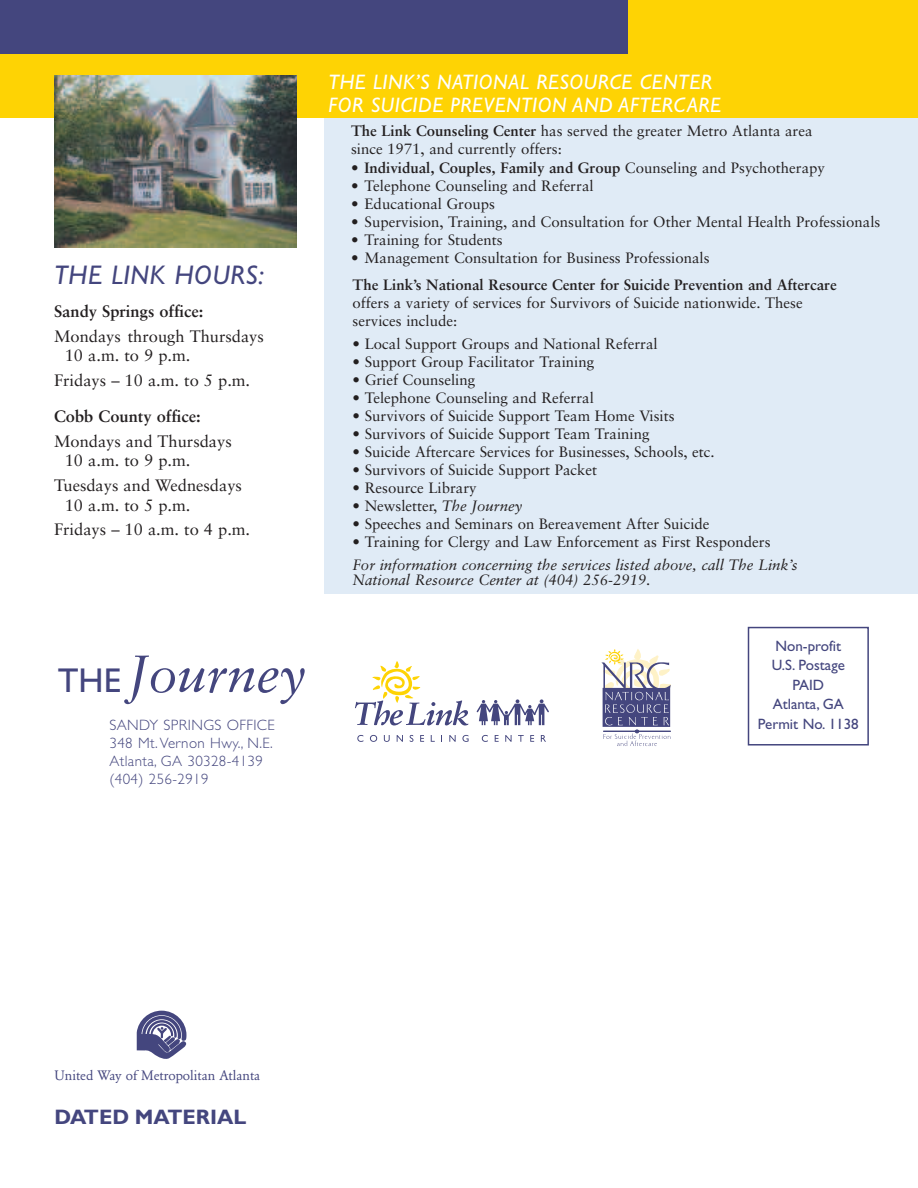
<style>
.page{position:relative;width:918px;height:1188px;background:#fff}
.page>*{position:absolute;margin:0;border:0;box-sizing:border-box;transform-origin:0 0}
.t1{font:italic 52.5px "Sabon";color:#44467e}
.t2{font:italic 27px "Gill Sans";letter-spacing:.025em;color:#44467e}
.t3{font:italic 21px/22.5px "Gill Sans";letter-spacing:.025em;color:#fff}
.t4{font:700 21px "Gill Sans";color:#44467e}
.t5{font:16.5px/19.5px "Sabon";color:#231f20}
.t6{font:700 16.5px "Sabon";color:#231f20}
.t7{font:15px/18px "Sabon";color:#231f20}
.t8{font:700 15px "Sabon";color:#231f20}
.t9{font:italic 15px/15px "Sabon";color:#231f20}
.t10{font:300 15px/18px "Gill Sans";letter-spacing:.025em;color:#44467e}
.t11{font:15px/19.5px "Gill Sans";color:#44467e;text-align:center}
.t12{font:13.5px "Garamond BE";color:#44467e}
.s1{font-family:"Gill Sans";font-style:normal;font-size:34.5px}
.s2{font-weight:700}
.s3{font-weight:400}
.s4{font-style:italic}
</style>
<div class="page">
<div style="left:324px;top:11px;width:594px;height:583px;background:#e0ebf6"></div>
<div style="left:0;top:0;width:918px;height:118px;background:#fed304"></div>
<div style="left:0;top:0;width:628px;height:54px;background:#44467e"></div>
<img style="left:54px;top:75px;width:243px;height:172px">
<svg style="left:602px;top:649px;width:69px;height:97px"></svg>
<svg style="left:477px;top:699px;width:71px;height:26px"></svg>
<svg style="left:357px;top:735px;width:6px;height:7px"></svg>
<svg style="left:370px;top:735px;width:7px;height:7px"></svg>
<svg style="left:384px;top:735px;width:6px;height:7px"></svg>
<svg style="left:397px;top:735px;width:6px;height:7px"></svg>
<svg style="left:410px;top:735px;width:3px;height:7px"></svg>
<svg style="left:420px;top:735px;width:4px;height:7px"></svg>
<svg style="left:431px;top:735px;width:4px;height:7px"></svg>
<svg style="left:449px;top:735px;width:7px;height:7px"></svg>
<svg style="left:462px;top:735px;width:7px;height:7px"></svg>
<svg style="left:482px;top:735px;width:6px;height:7px"></svg>
<svg style="left:495px;top:735px;width:4px;height:7px"></svg>
<svg style="left:505px;top:735px;width:7px;height:7px"></svg>
<svg style="left:518px;top:735px;width:6px;height:7px"></svg>
<svg style="left:530px;top:735px;width:4px;height:7px"></svg>
<svg style="left:541px;top:735px;width:5px;height:7px"></svg>
<svg style="left:355px;top:661px;width:113px;height:64px"></svg>
<svg style="left:137px;top:1011px;width:49px;height:48px"></svg>
<div style="left:748px;top:627px;width:121px;height:119px;border:2px solid #44467e"></div>
<h2 class="t2" style="left:54px;top:265px;width:212px">THE LINK HOURS:</h2>
<p class="t6" style="left:54px;top:304px;width:151px">Sandy Springs office:</p>
<p class="t5" style="left:65px;top:328px;width:201px;text-indent:-11px">Mondays through Thursdays<br>10 a.m. to 9 p.m.</p>
<p class="t5" style="left:54px;top:372px;width:198px">Fridays – 10 a.m. to 5 p.m.</p>
<p class="t6" style="left:54px;top:409px;width:148px">Cobb County office:</p>
<p class="t5" style="left:65px;top:433px;width:169px;text-indent:-11px">Mondays and Thursdays<br>10 a.m. to 9 p.m.</p>
<p class="t5" style="left:65px;top:477px;width:179px;text-indent:-11px">Tuesdays and Wednesdays<br>10 a.m. to 5 p.m.</p>
<p class="t5" style="left:54px;top:521px;width:198px">Fridays – 10 a.m. to 4 p.m.</p>
<h1 class="t1" style="left:58px;top:652px;width:250px"><span class="s1">THE</span> Journey</h1>
<p class="t10" style="left:110px;top:718px;width:167px">SANDY SPRINGS OFFICE<br>348 Mt.Vernon Hwy., N.E.<br>Atlanta, GA 30328-4139 (404) 256-2919</p>
<h3 class="t3" style="left:328px;top:73px;width:394px">THE LINK’S NATIONAL RESOURCE CENTER<br>FOR SUICIDE PREVENTION AND AFTERCARE</h3>
<p class="t7" style="left:351px;top:123px;width:463px"><span class="s2">The Link Counseling Center</span> has served the greater Metro Atlanta area since 1971, and currently offers:</p>
<p class="t8" style="left:351px;top:162px;width:476px"><span class="s3">•</span> Individual, Couples, Family and Group <span class="s3">Counseling and Psychotherapy</span></p>
<p class="t7" style="left:351px;top:178px;width:244px">• Telephone Counseling and Referral</p>
<p class="t7" style="left:351px;top:196px;width:145px">• Educational Groups</p>
<p class="t7" style="left:351px;top:214px;width:531px">• Supervision, Training, and Consultation for Other Mental Health Professionals</p>
<p class="t7" style="left:351px;top:232px;width:153px">• Training for Students</p>
<p class="t7" style="left:351px;top:250px;width:360px">• Management Consultation for Business Professionals</p>
<p class="t8" style="left:353px;top:278px;width:486px">The Link’s National Resource Center for Suicide Prevention and Aftercare</p>
<p class="t7" style="left:353px;top:295px;width:452px">offers a variety of services for Survivors of Suicide nationwide. These services include:</p>
<p class="t7" style="left:353px;top:336px;width:307px">• Local Support Groups and National Referral</p>
<p class="t7" style="left:353px;top:354px;width:243px">• Support Group Facilitator Training</p>
<p class="t7" style="left:353px;top:372px;width:124px">• Grief Counseling</p>
<p class="t7" style="left:353px;top:390px;width:243px">• Telephone Counseling and Referral</p>
<p class="t7" style="left:353px;top:408px;width:323px">• Survivors of Suicide Support Team Home Visits</p>
<p class="t7" style="left:353px;top:426px;width:298px">• Survivors of Suicide Support Team Training</p>
<p class="t7" style="left:353px;top:444px;width:364px">• Suicide Aftercare Services for Businesses, Schools, etc.</p>
<p class="t7" style="left:353px;top:462px;width:246px">• Survivors of Suicide Support Packet</p>
<p class="t7" style="left:353px;top:480px;width:126px">• Resource Library</p>
<p class="t7" style="left:353px;top:498px;width:171px">• Newsletter, <span class="s4">The Journey</span></p>
<p class="t7" style="left:353px;top:516px;width:358px">• Speeches and Seminars on Bereavement After Suicide</p>
<p class="t7" style="left:353px;top:534px;width:419px">• Training for Clergy and Law Enforcement as First Responders</p>
<p class="t9" style="left:353px;top:558px;width:447px">For information concerning the services listed above, call The Link’s<br>National Resource Center at (404) 256-2919.</p>
<p class="t11" style="left:758px;top:637px;width:102px">Non-profit<br>U.S. Postage<br>PAID<br>Atlanta, GA<br>Permit No. 1138</p>
<p class="t12" style="left:54px;top:1070px;width:207px">United Way of Metropolitan Atlanta</p>
<h3 class="t4" style="left:54px;top:1109px;width:193px">DATED MATERIAL</h3>
</div>
